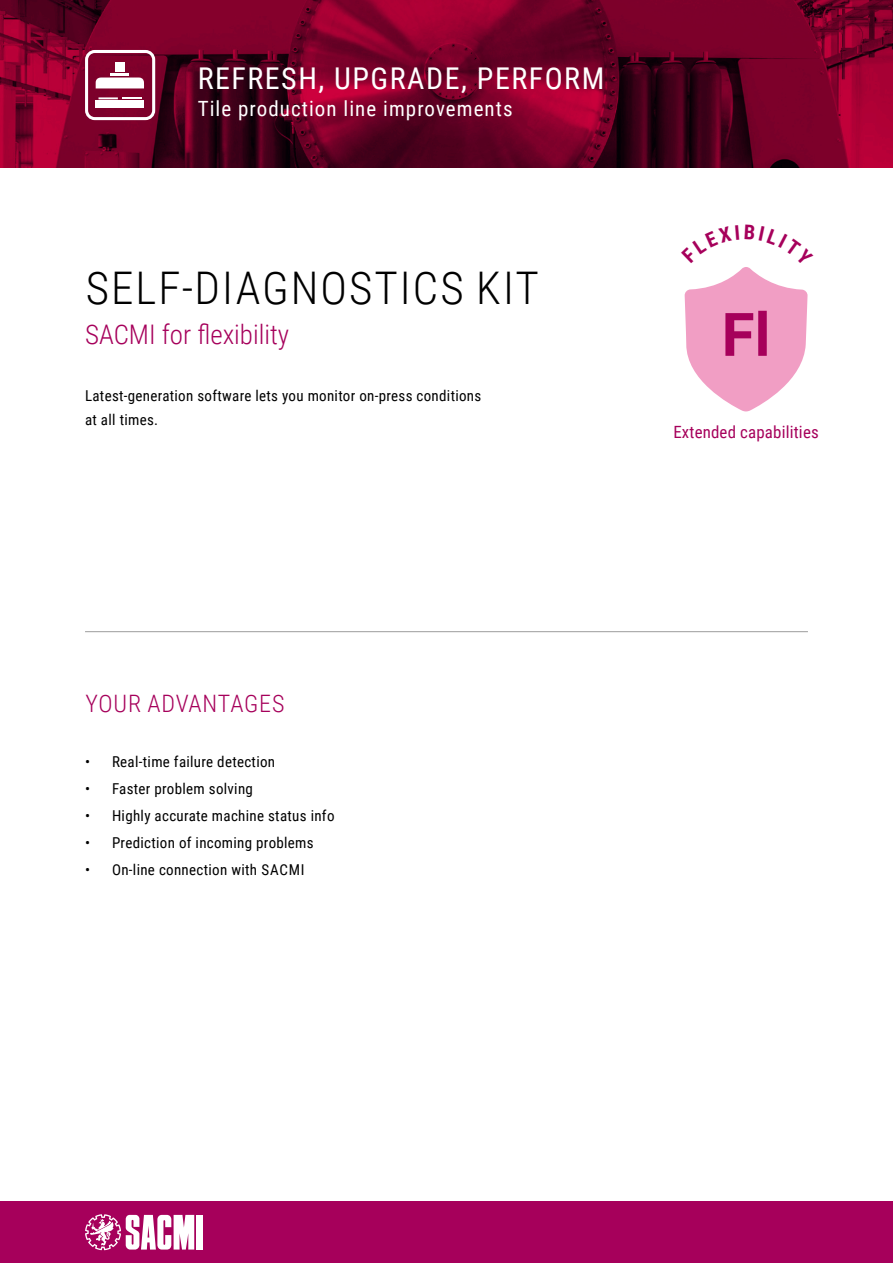
<style>
.page{position:relative;width:893px;height:1263px;background:#fff}
.page>*{position:absolute;margin:0;border:0;box-sizing:border-box;transform-origin:0 0}
.t1{font:300 45px "Roboto Condensed";letter-spacing:.045em;color:#000}
.t2{font:30px "Roboto Condensed";letter-spacing:.05em;color:#fff}
.t3{font:300 27px "Roboto Condensed";color:#a6005b}
.t4{font:300 24px "Roboto Condensed";letter-spacing:.035em;color:#a6005b}
.t5{font:21px "Roboto Condensed";letter-spacing:.05em;color:#fff}
.t6{font:16.8px "Roboto Condensed";letter-spacing:.01em;color:#a6005b}
.t7{font:15px/24px "Roboto Condensed";letter-spacing:.02em;color:#000}
</style>
<div class="page">
<img style="left:0;top:0;width:893px;height:168px">
<div style="left:0;top:1201px;width:893px;height:62px;background:#a6005b"></div>
<hr style="left:85px;top:631px;width:723px;height:1px;background:#9c9c9c">
<div style="left:196px;top:1215px;width:6px;height:34px;background:#fff"></div>
<svg style="left:85px;top:1214px;width:109px;height:36px"></svg>
<div style="left:85px;top:50px;width:70px;height:70px;border:3px solid #fff;border-radius:8px"></div>
<svg style="left:96px;top:78px;width:48px;height:10px"></svg>
<div style="left:96px;top:100px;width:48px;height:8px;background:#fff"></div>
<div style="left:115px;top:62px;width:9px;height:10px;background:#fff"></div>
<hr style="left:110px;top:73px;width:19px;height:3px;background:#fff">
<svg style="left:98px;top:97px;width:43px;height:2px"></svg>
<svg style="left:684px;top:267px;width:124px;height:144px"></svg>
<h2 class="t2" style="left:198px;top:58px;width:408px">REFRESH, UPGRADE, PERFORM</h2>
<h3 class="t5" style="left:198px;top:94px;width:316px">Tile production line improvements</h3>
<h1 class="t1" style="left:86px;top:256px;width:454px">SELF-DIAGNOSTICS KIT</h1>
<h3 class="t3" style="left:85px;top:316px;width:206px">SACMI for flexibility</h3>
<p class="t7" style="left:85px;top:383px;width:398px">Latest-generation software lets you monitor on-press conditions at all times.</p>
<p class="t6" style="left:673px;top:420px;width:147px">Extended capabilities</p>
<h3 class="t4" style="left:85px;top:687px;width:201px">YOUR ADVANTAGES</h3>
<p class="t7" style="left:85px;top:749px;width:192px">• Real-time failure detection</p>
<p class="t7" style="left:85px;top:776px;width:169px">• Faster problem solving</p>
<p class="t7" style="left:85px;top:803px;width:251px">• Highly accurate machine status info</p>
<p class="t7" style="left:85px;top:830px;width:230px">• Prediction of incoming problems</p>
<p class="t7" style="left:85px;top:857px;width:221px">• On-line connection with SACMI</p>
</div>
